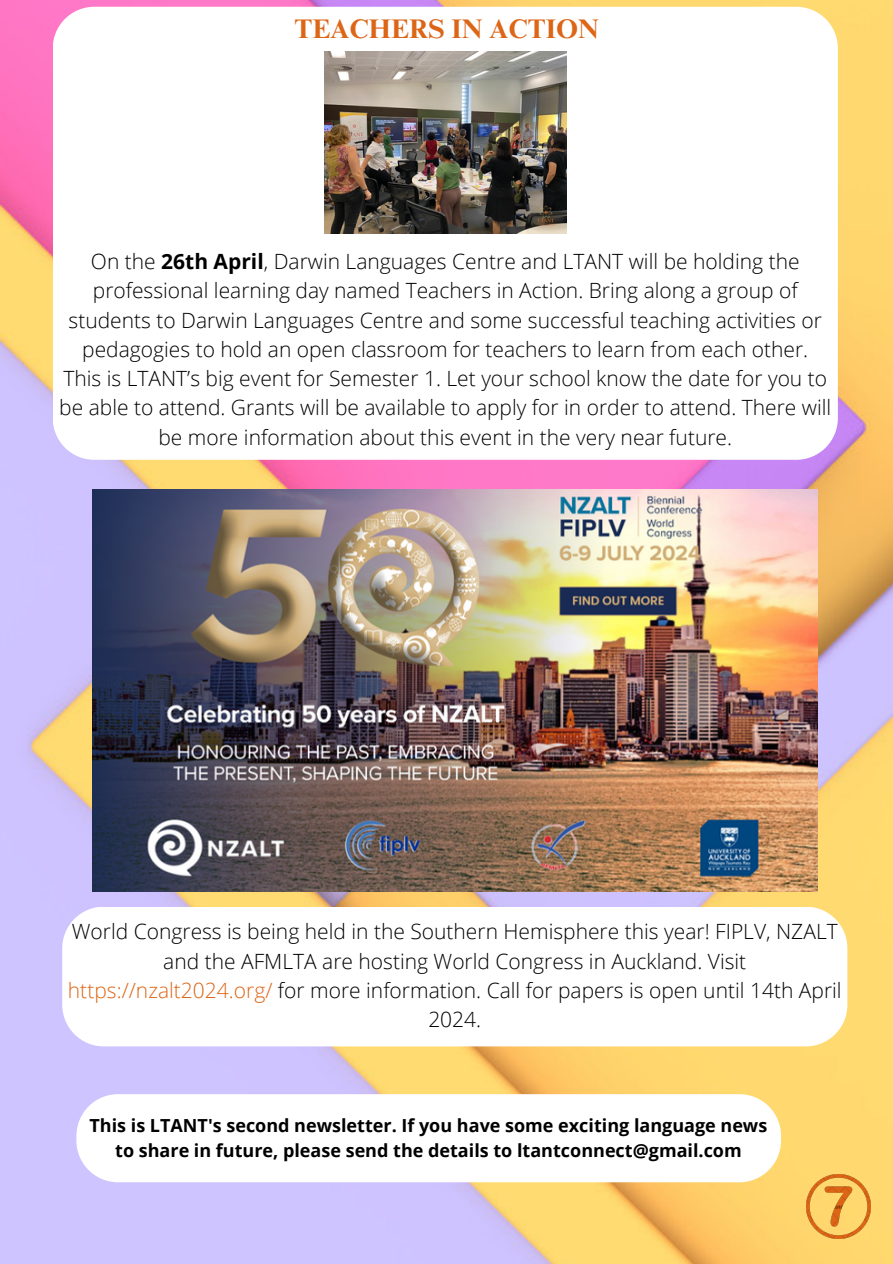
<style>
.page{position:relative;width:893px;height:1264px;background:#fff}
.page>*{position:absolute;margin:0;border:0;box-sizing:border-box;transform-origin:0 0}
.t1{font:700 26.85px "Times NRMT Pro";color:#dd6516}
.t2{font:300 21px/29.2px "Open Sans";color:#000;text-align:center}
.t3{font:700 18px/24.8px "Open Sans";color:#000;text-align:center}
.s1{font-weight:700}
.s2{color:#dd6516}
</style>
<div class="page">
<img style="left:0;top:0;width:892px;height:1263px">
<svg style="left:53px;top:7px;width:784px;height:453px"></svg>
<img style="left:324px;top:52px;width:242px;height:181px">
<img style="left:93px;top:489px;width:724px;height:402px">
<svg style="left:62px;top:906px;width:785px;height:140px"></svg>
<img style="left:806px;top:1174px;width:64px;height:64px">
<svg style="left:76px;top:1094px;width:705px;height:88px"></svg>
<p class="t1" style="left:294px;top:19px;width:306px">TEACHERS IN ACTION</p>
<h2 class="t2" style="left:59px;top:246px;width:773px">On the <span class="s1">26th April</span>, Darwin Languages Centre and LTANT will be holding the professional learning day named Teachers in Action. Bring along a group of students to Darwin Languages Centre and some successful teaching activities or pedagogies to hold an open classroom for teachers to learn from each other.<br>This is LTANT’s big event for Semester 1. Let your school know the date for you to be able to attend. Grants will be available to apply for in order to attend. There will be more information about this event in the very near future.</h2>
<h2 class="t2" style="left:68px;top:916px;width:775px">World Congress is being held in the Southern Hemisphere this year! FIPLV, NZALT and the AFMLTA are hosting World Congress in Auckland. Visit <span class="s2">https://nzalt2024.org/</span> for more information. Call for papers is open until 14th April 2024.</h2>
<p class="t3" style="left:89px;top:1113px;width:679px">This is LTANT's second newsletter. If you have some exciting language news to share in future, please send the details to ltantconnect@gmail.com</p>
</div>
